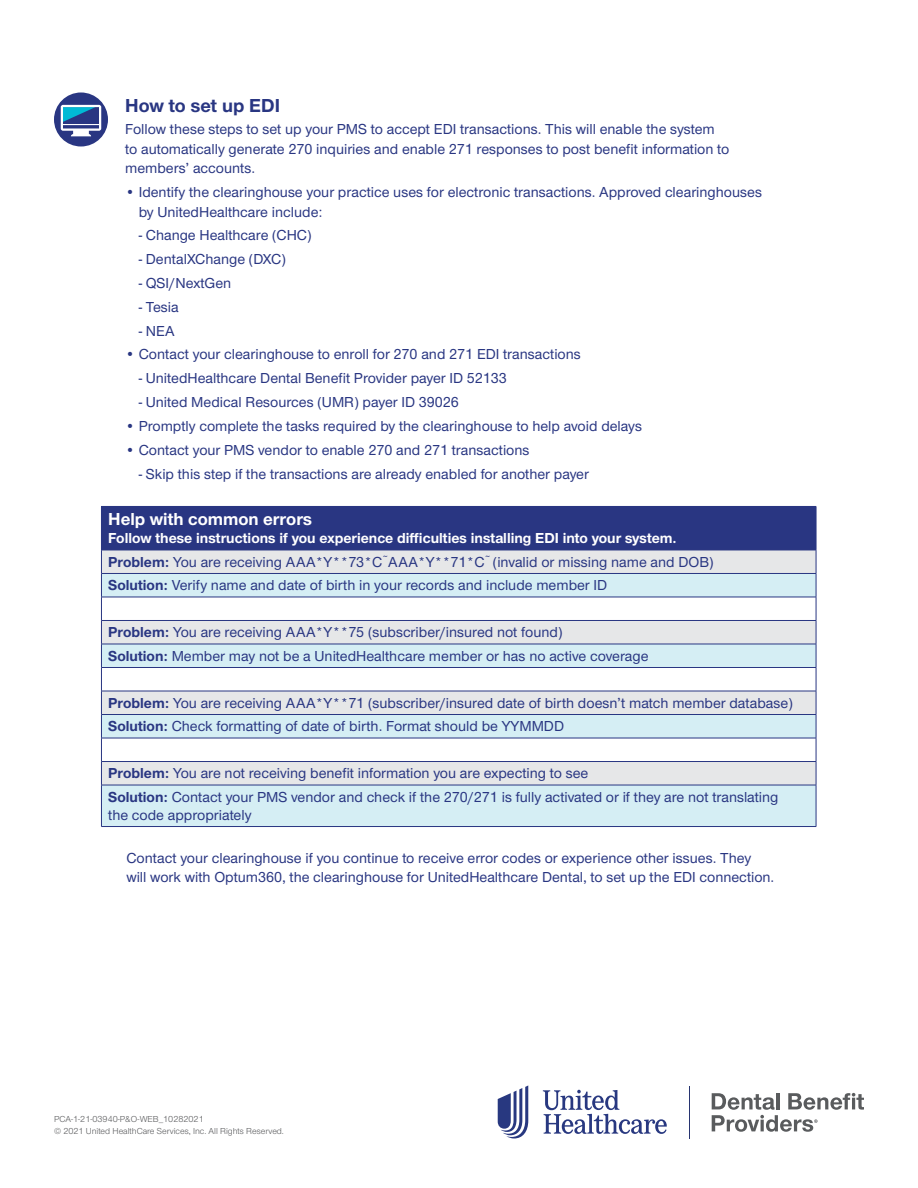
<style>
.page{position:relative;width:918px;height:1188px;background:#fff}
.page>*{position:absolute;margin:0;border:0;box-sizing:border-box;transform-origin:0 0}
.t1{font:700 19.5px "UHC Sans";color:#293682}
.t2{font:700 18px "UHC Sans";color:#fff}
.t3{font:500 15px/23.5px "UHC Sans";color:#293682}
.t4{font:9px/12px "UHC Sans";color:#58595b}
.s1{font-weight:700;color:#fff}
.s2{font-weight:700}
</style>
<div class="page">
<svg style="left:54px;top:92px;width:54px;height:54px"></svg>
<svg style="left:61px;top:105px;width:40px;height:31px"></svg>
<div style="left:101px;top:506px;width:715px;height:44px;background:#293682"></div>
<div style="left:102px;top:551px;width:714px;height:22px;background:#e6e7e8"></div>
<svg style="left:102px;top:574px;width:714px;height:252px"></svg>
<hr style="left:816px;top:507px;width:1px;height:43px;background:#293682">
<hr style="left:101px;top:550px;width:715px;height:1px;background:#293682">
<hr style="left:101px;top:573px;width:715px;height:1px;background:#293682">
<hr style="left:101px;top:597px;width:715px;height:1px;background:#293682">
<hr style="left:101px;top:620px;width:715px;height:1px;background:#293682">
<hr style="left:101px;top:644px;width:715px;height:1px;background:#293682">
<hr style="left:101px;top:667px;width:715px;height:1px;background:#293682">
<hr style="left:101px;top:691px;width:715px;height:1px;background:#293682">
<hr style="left:101px;top:714px;width:715px;height:1px;background:#293682">
<hr style="left:101px;top:738px;width:715px;height:1px;background:#293682">
<hr style="left:101px;top:761px;width:715px;height:1px;background:#293682">
<svg style="left:101px;top:550px;width:1px;height:235px"></svg>
<svg style="left:816px;top:550px;width:1px;height:235px"></svg>
<hr style="left:101px;top:785px;width:715px;height:1px;background:#293682">
<hr style="left:101px;top:785px;width:1px;height:41px;background:#293682">
<hr style="left:816px;top:785px;width:1px;height:41px;background:#293682">
<hr style="left:101px;top:826px;width:715px;height:1px;background:#293682">
<svg style="left:712px;top:1093px;width:152px;height:39px"></svg>
<hr style="left:689px;top:1086px;width:1px;height:52px;background:#273470">
<svg style="left:498px;top:1085px;width:30px;height:53px"></svg>
<svg style="left:543px;top:1090px;width:124px;height:44px"></svg>
<h1 class="t1" style="left:125px;top:92px;width:156px">How to set up EDI</h1>
<p class="t3" style="left:125px;top:119px;width:606px;line-height:19.5px">Follow these steps to set up your PMS to accept EDI transactions. This will enable the system to automatically generate 270 inquiries and enable 271 responses to post benefit information to members’ accounts.</p>
<p class="t3" style="left:139px;top:182px;width:625px;line-height:19.5px;text-indent:-14px">• Identify the clearinghouse your practice uses for electronic transactions. Approved clearinghouses by UnitedHealthcare include:</p>
<p class="t3" style="left:139px;top:223px;width:174px">- Change Healthcare (CHC)</p>
<p class="t3" style="left:139px;top:247px;width:149px">- DentalXChange (DXC)</p>
<p class="t3" style="left:139px;top:271px;width:94px">- QSI/NextGen</p>
<p class="t3" style="left:139px;top:294px;width:42px">- Tesia</p>
<p class="t3" style="left:139px;top:318px;width:38px">- NEA</p>
<p class="t3" style="left:125px;top:342px;width:457px">• Contact your clearinghouse to enroll for 270 and 271 EDI transactions</p>
<p class="t3" style="left:139px;top:366px;width:370px">- UnitedHealthcare Dental Benefit Provider payer ID 52133</p>
<p class="t3" style="left:139px;top:390px;width:322px">- United Medical Resources (UMR) payer ID 39026</p>
<p class="t3" style="left:125px;top:414px;width:518px">• Promptly complete the tasks required by the clearinghouse to help avoid delays</p>
<p class="t3" style="left:125px;top:437px;width:406px">• Contact your PMS vendor to enable 270 and 271 transactions</p>
<p class="t3" style="left:139px;top:461px;width:452px">- Skip this step if the transactions are already enabled for another payer</p>
<p class="t2" style="left:108px;top:507px;width:205px">Help with common errors</p>
<p class="t3" style="left:108px;top:526px;width:607px"><span class="s1">Follow these instructions if you experience difficulties installing EDI into your system.<br></span><span class="s2">Problem:</span> You are receiving AAA*Y**73*C<sup>~</sup>AAA*Y**71*C<sup>~</sup> (invalid or missing name and DOB)<br><span class="s2">Solution:</span> Verify name and date of birth in your records and include member ID</p>
<p class="t3" style="left:108px;top:620px;width:542px"><span class="s2">Problem:</span> You are receiving AAA*Y**75 (subscriber/insured not found)<br><span class="s2">Solution:</span> Member may not be a UnitedHealthcare member or has no active coverage</p>
<p class="t3" style="left:108px;top:690px;width:686px"><span class="s2">Problem:</span> You are receiving AAA*Y**71 (subscriber/insured date of birth doesn’t match member database)<br><span class="s2">Solution:</span> Check formatting of date of birth. Format should be YYMMDD</p>
<p class="t3" style="left:108px;top:761px;width:672px"><span class="s2">Problem:</span> You are not receiving benefit information you are expecting to see<br><span class="s2">Solution:</span> Contact your PMS vendor and check if the 270/271 is fully activated or if they are not translating</p>
<p class="t3" style="left:108px;top:802px;width:145px">the code appropriately</p>
<p class="t3" style="left:126px;top:847px;width:650px;line-height:19.5px">Contact your clearinghouse if you continue to receive error codes or experience other issues. They will work with Optum360, the clearinghouse for UnitedHealthcare Dental, to set up the EDI connection.</p>
<p class="t4" style="left:54px;top:1113px;width:231px">PCA-1-21-03940-P&amp;O-WEB_10282021<br>© 2021 United HealthCare Services, Inc. All Rights Reserved.</p>
</div>
